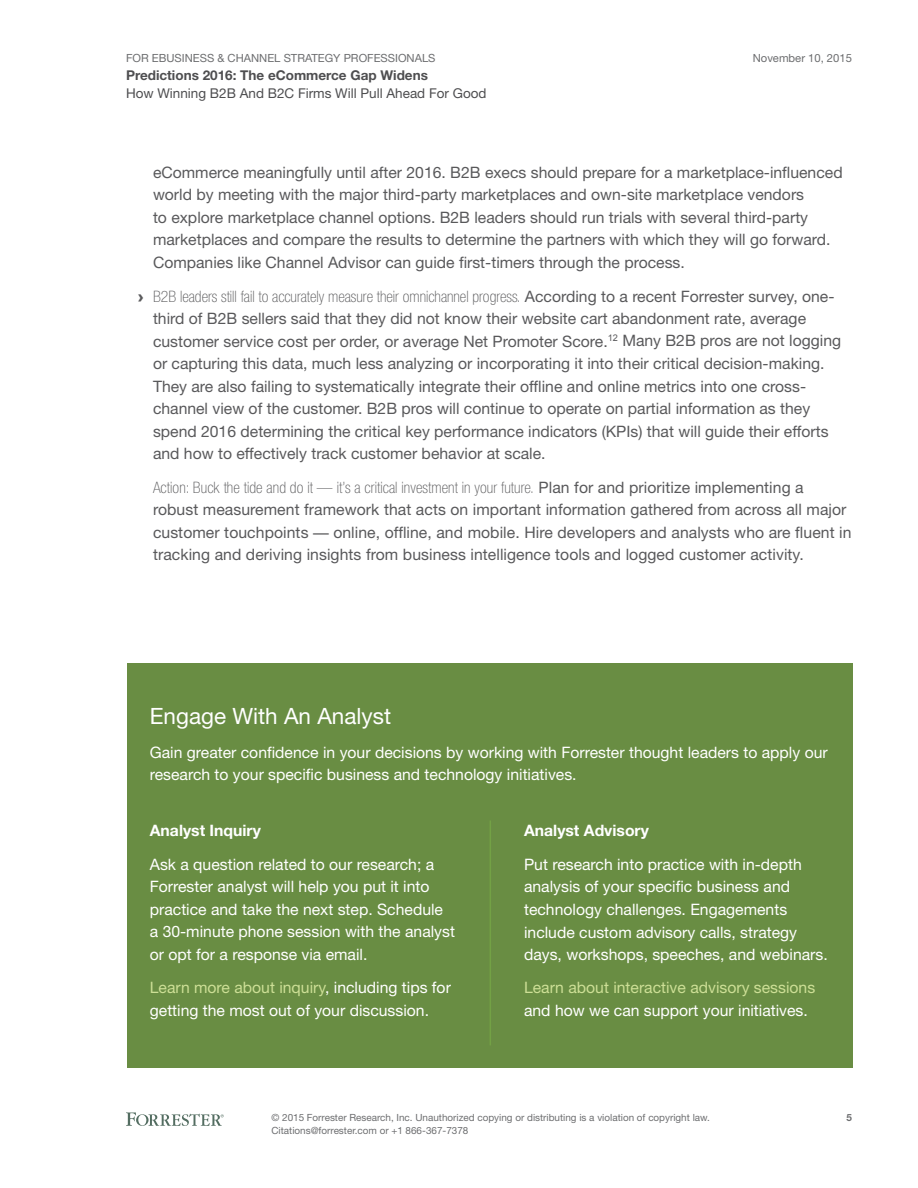
<style>
.page{position:relative;width:918px;height:1188px;background:#fff}
.page>*{position:absolute;margin:0;border:0;box-sizing:border-box;transform-origin:0 0}
.t1{font:22.5px "Helvetica Neue LT Std";color:#fff}
.t2{font:15.75px/22.5px "Helvetica Neue LT Std";color:#59595b}
.t3{font:15.75px/22.5px "Helvetica Neue LT Std";color:#fff}
.t4{font:15.75px "Helvetica Neue LT Std";color:#cddf96}
.t5{font:700 15.75px "Helvetica Neue LT Std";color:#fff}
.t6{font:13.5px "Helvetica Neue LT Std";color:#4e4e50}
.t7{font:700 13.5px "Helvetica Neue LT Std";color:#4e4e50}
.t8{font:11.25px "Helvetica Neue LT Std";color:#6d6e70}
.t9{font:9.9px/12.8px "Helvetica Neue LT Std";color:#6d6e70}
.t10{font:700 9.9px "Helvetica Neue LT Std";color:#6d6e70}
.s1{font-family:"Arial";font-weight:900}
.s2{font-weight:100;font-stretch:condensed}
.s3{font-family:"Arial"}
.s4{color:#cddf96}
</style>
<div class="page">
<svg style="left:126px;top:1112px;width:98px;height:14px"></svg>
<div style="left:127px;top:663px;width:726px;height:405px;background:#698d43"></div>
<hr style="left:490px;top:820px;width:1px;height:225px;background:#73a145">
<p class="t8" style="left:126px;top:51px;width:311px">For EBusiness &amp; Channel Strategy Professionals</p>
<p class="t7" style="left:126px;top:67px;width:303px">Predictions 2016: The eCommerce Gap Widens</p>
<p class="t6" style="left:126px;top:85px;width:362px">How Winning B2B And B2C Firms Will Pull Ahead For Good</p>
<p class="t8" style="left:753px;top:51px;width:101px">November 10, 2015</p>
<p class="t2" style="left:153px;top:161px;width:691px">eCommerce meaningfully until after 2016. B2B execs should prepare for a marketplace-influenced world by meeting with the major third-party marketplaces and own-site marketplace vendors<br>to explore marketplace channel options. B2B leaders should run trials with several third-party marketplaces and compare the results to determine the partners with which they will go forward.<br>Companies like Channel Advisor can guide first-timers through the process.</p>
<p class="t2" style="left:153px;top:284px;width:690px;text-indent:-15px"><span class="s1">›</span> <span class="s2">B2B leaders still fail to accurately measure their omnichannel progress.</span> According to a recent Forrester survey, one&shy;third of B2B sellers said that they did not know their website cart abandonment rate, average customer service cost per order, or average Net Promoter Score.<sup>12</sup> Many B2B pros are not logging or capturing this data, much less analyzing or incorporating it into their critical decision-making.<br>They are also failing to systematically integrate their offline and online metrics into one cross&shy;channel view of the customer. B2B pros will continue to operate on partial information as they spend 2016 determining the critical key performance indicators (KPIs) that will guide their efforts and how to effectively track customer behavior at scale.</p>
<p class="t2" style="left:153px;top:476px;width:700px"><span class="s2">Action: Buck the tide and do it — it’s a critical investment in your future.</span> Plan for and prioritize implementing a robust measurement framework that acts on important information gathered from across all major customer touchpoints <span class="s3">—</span> online, offline, and mobile. Hire developers and analysts who are fluent in tracking and deriving insights from business intelligence tools and logged customer activity.</p>
<h1 class="t1" style="left:150px;top:703px;width:243px">Engage With An Analyst</h1>
<p class="t3" style="left:150px;top:741px;width:679px">Gain greater confidence in your decisions by working with Forrester thought leaders to apply our research to your specific business and technology initiatives.</p>
<p class="t5" style="left:150px;top:821px;width:113px">Analyst Inquiry</p>
<p class="t3" style="left:150px;top:853px;width:307px">Ask a question related to our research; a Forrester analyst will help you put it into practice and take the next step. Schedule a 30-minute phone session with the analyst or opt for a response via email.</p>
<p class="t3" style="left:150px;top:976px;width:303px"><span class="s4">Learn more about inquiry</span>, including tips for getting the most out of your discussion.</p>
<p class="t5" style="left:524px;top:821px;width:126px">Analyst Advisory</p>
<p class="t3" style="left:524px;top:853px;width:305px">Put research into practice with in-depth analysis of your specific business and technology challenges. Engagements include custom advisory calls, strategy days, workshops, speeches, and webinars.</p>
<p class="t4" style="left:524px;top:978px;width:293px">Learn about interactive advisory sessions</p>
<p class="t3" style="left:524px;top:999px;width:285px">and how we can support your initiatives.</p>
<p class="t9" style="left:272px;top:1111px;width:440px">© 2015 Forrester Research, I nc. Unauthorized copying or distributing is a violation of copyright law.<br>Citations@forrester.com or +1 866-367-7378</p>
<p class="t10" style="left:846px;top:1112px;width:7px">5</p>
</div>
